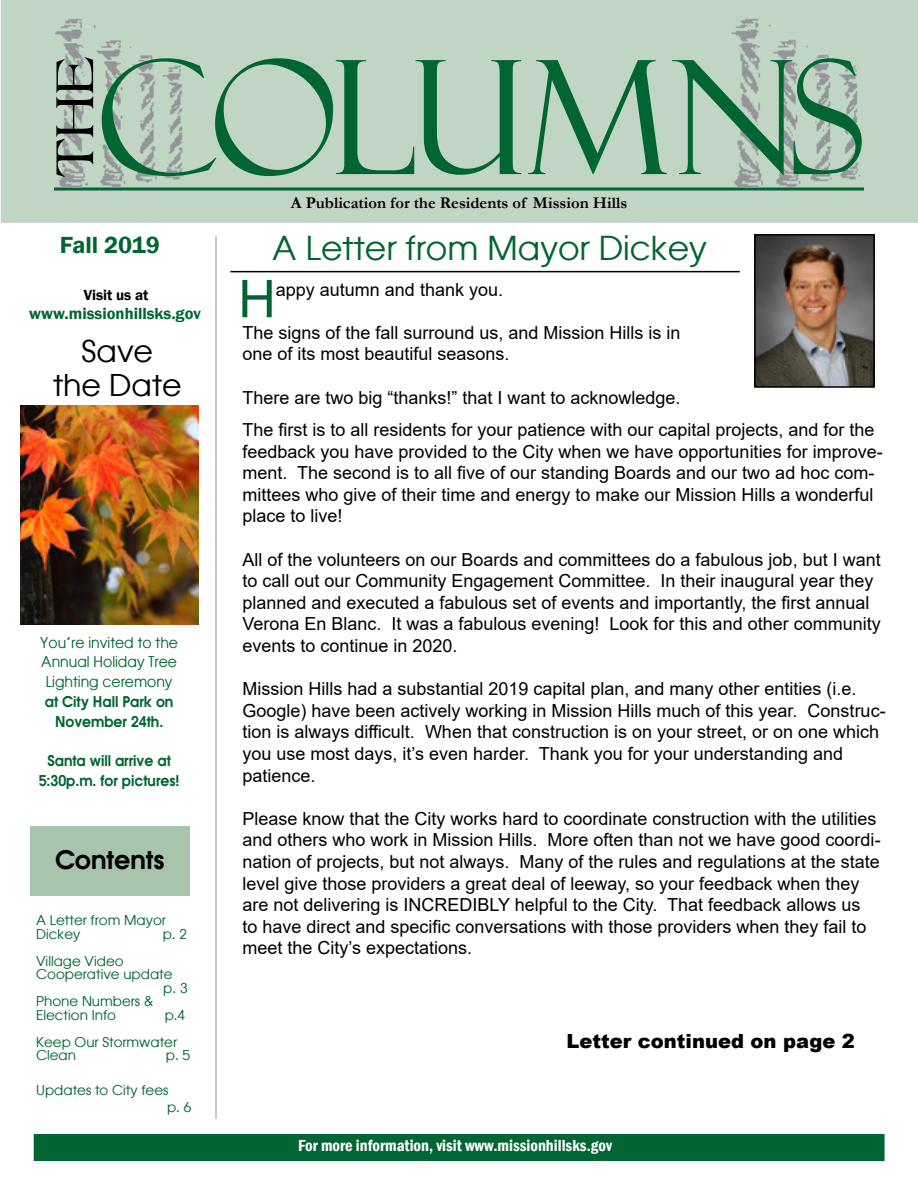
<style>
.page{position:relative;width:918px;height:1188px;background:#fff}
.page>*{position:absolute;margin:0;border:0;box-sizing:border-box;transform-origin:0 0}
.t1{font:52.2px "Arial";color:#006532}
.t2{font:33px "Atlanta";color:#006532}
.t3{font:30px/34.5px "Atlanta";color:#000;text-align:center}
.t4{font:600 25.5px "Atlanta";color:#000}
.t5{font:600 24px "Franklin Gothic";color:#006532}
.t6{font:900 19.5px "Arial";color:#000}
.t7{font:18px/21.6px "Arial";color:#000}
.t8{font:600 condensed 16.5px "Franklin Gothic";color:#fff}
.t9{font:700 16.5px "Garamond";color:#000}
.t10{font:600 16.5px "Franklin Gothic";color:#006532}
.t11{font:600 15px "Franklin Gothic";color:#000}
.t12{font:600 14.85px/19.8px "Atlanta";color:#006532;text-align:center;scale:.94 1}
.t13{font:14.85px/19.8px "Atlanta";color:#006532;text-align:center;scale:.94 1}
.t14{font:13.5px/13.5px "Atlanta";color:#006532}
</style>
<div class="page">
<div style="left:1px;top:0;width:917px;height:223px;background:#c1d5c5"></div>
<hr style="left:216px;top:236px;width:1px;height:883px;background:#8a8c8e">
<div style="left:34px;top:1134px;width:851px;height:27px;background:#006532"></div>
<hr style="left:54px;top:188px;width:810px;height:2px;background:#006532">
<img style="left:54px;top:18px;width:135px;height:170px">
<img style="left:729px;top:18px;width:135px;height:170px">
<svg style="left:102px;top:58px;width:419px;height:118px;background:#98bba5"></svg>
<svg style="left:528px;top:58px;width:334px;height:118px;background:#93b7a1"></svg>
<svg style="left:56px;top:57px;width:37px;height:120px;background:#88938b"></svg>
<img style="left:757px;top:237px;width:115px;height:148px">
<div style="left:754px;top:234px;width:121px;height:154px;border:2px solid #000"></div>
<hr style="left:230px;top:271px;width:510px;height:1px;background:#000">
<div style="left:30px;top:826px;width:160px;height:69px;background:#a8c4ae"></div>
<img style="left:21px;top:406px;width:178px;height:219px">
<h3 class="t5" style="left:60px;top:230px;width:102px">Fall 2019</h3>
<p class="t11" style="left:84px;top:285px;width:66px">Visit us at</p>
<p class="t10" style="left:29px;top:303px;width:173px">www.missionhillsks.gov</p>
<h3 class="t3" style="left:53px;top:332px;width:130px">Save<br>the Date</h3>
<p class="t13" style="left:40px;top:631px;width:148px">You’re invited to the<br>Annual Holiday Tree<br>Lighting ceremony</p>
<p class="t12" style="left:45px;top:691px;width:138px">at City Hall Park on<br>November 24th.</p>
<p class="t12" style="left:39px;top:750px;width:151px">Santa will arrive at<br>5:30p.m. for pictures!</p>
<h3 class="t4" style="left:55px;top:842px;width:111px">Contents</h3>
<p class="t14" style="left:36px;top:913px;width:131px">A Letter from Mayor<br>Dickey</p>
<p class="t14" style="left:163px;top:926px;width:26px">p. 2</p>
<p class="t14" style="left:36px;top:953px;width:89px">Village Video</p>
<p class="t14" style="left:36px;top:967px;width:138px">Cooperative update</p>
<p class="t14" style="left:163px;top:980px;width:26px">p. 3</p>
<p class="t14" style="left:36px;top:994px;width:119px">Phone Numbers &amp;</p>
<p class="t14" style="left:36px;top:1007px;width:81px">Election Info</p>
<p class="t14" style="left:36px;top:1001px;width:150px;line-height:27px;text-indent:128px">p.4<br>Keep Our Stormwater</p>
<p class="t14" style="left:36px;top:1048px;width:41px">Clean</p>
<p class="t14" style="left:166px;top:1048px;width:26px">p. 5</p>
<p class="t14" style="left:167px;top:1081px;width:26px;line-height:17.2px;text-indent:-131px">Updates to City fees<br>p. 6</p>
<p class="t9" style="left:291px;top:192px;width:338px">A Publication for the Residents of Mission Hills</p>
<h2 class="t2" style="left:272px;top:224px;width:436px">A Letter from Mayor Dickey</h2>
<h1 class="t1" style="left:238px;top:263px;width:39px">H</h1>
<p class="t7" style="left:276px;top:278px;width:229px">appy autumn and thank you.</p>
<p class="t7" style="left:242px;top:322px;width:440px">The signs of the fall surround us, and Mission Hills is in one of its most beautiful seasons.</p>
<p class="t7" style="left:242px;top:381px;width:634px;line-height:32.4px">There are two big “thanks!” that I want to acknowledge.<br>The first is to all residents for your patience with our capital projects, and for the</p>
<p class="t7" style="left:242px;top:440px;width:642px">feedback you have provided to the City when we have opportunities for improve&shy;ment. The second is to all five of our standing Boards and our two ad hoc com&shy;mittees who give of their time and energy to make our Mission Hills a wonderful place to live!</p>
<p class="t7" style="left:242px;top:548px;width:640px">All of the volunteers on our Boards and committees do a fabulous job, but I want to call out our Community Engagement Committee. In their inaugural year they planned and executed a fabulous set of events and importantly, the first annual Verona En Blanc. It was a fabulous evening! Look for this and other community events to continue in 2020.</p>
<p class="t7" style="left:242px;top:678px;width:645px">Mission Hills had a substantial 2019 capital plan, and many other entities (i.e.<br>Google) have been actively working in Mission Hills much of this year. Construc&shy;tion is always difficult. When that construction is on your street, or on one which you use most days, it’s even harder. Thank you for your understanding and patience.</p>
<p class="t7" style="left:242px;top:808px;width:640px">Please know that the City works hard to coordinate construction with the utilities and others who work in Mission Hills. More often than not we have good coordi&shy;nation of projects, but not always. Many of the rules and regulations at the state level give those providers a great deal of leeway, so your feedback when they are not delivering is INCREDIBLY helpful to the City. That feedback allows us<br>to have direct and specific conversations with those providers when they fail to meet the City’s expectations.</p>
<p class="t6" style="left:566px;top:1027px;width:290px">Letter continued on page 2</p>
<p class="t8" style="left:298px;top:1134px;width:315px">For more information, visit www.missionhillsks.gov</p>
</div>
